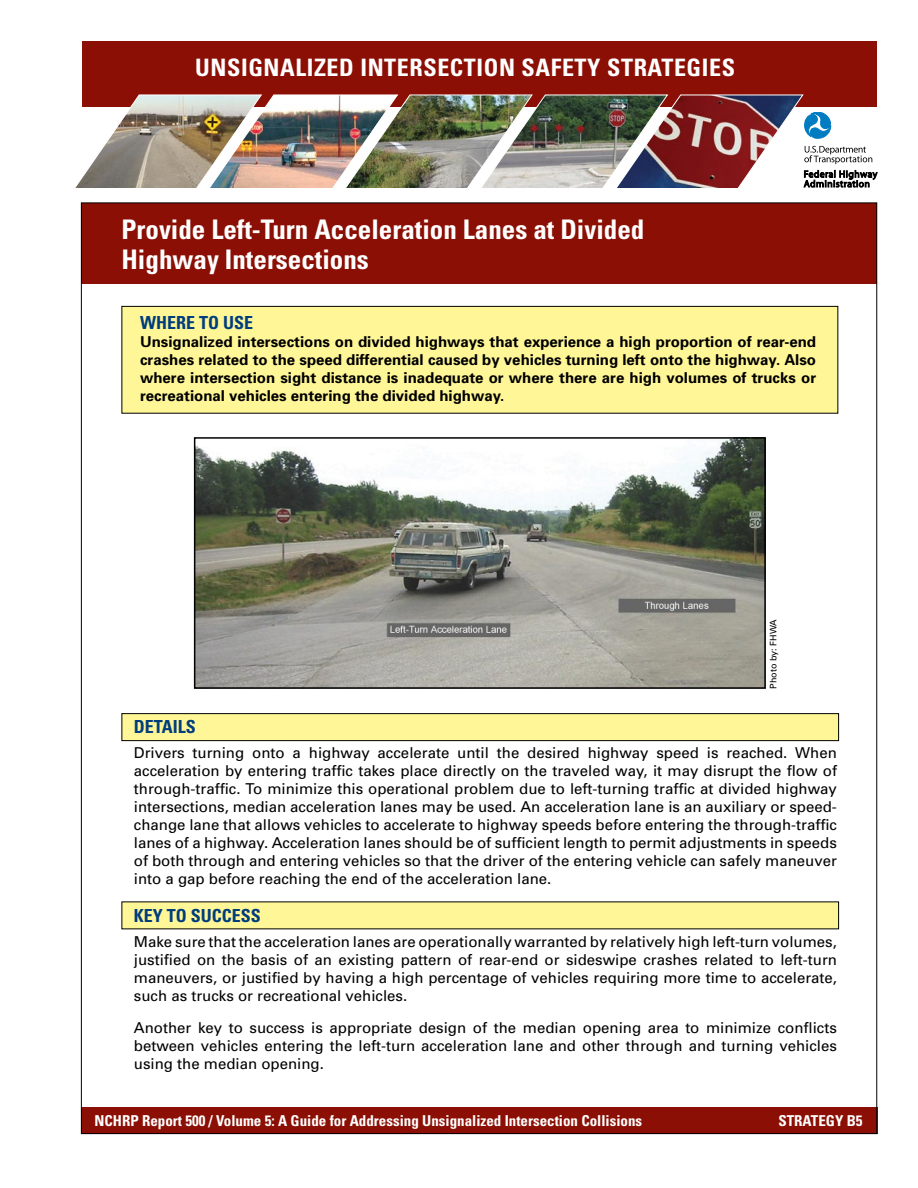
<style>
.page{position:relative;width:918px;height:1188px;background:#fff}
.page>*{position:absolute;margin:0;border:0;box-sizing:border-box;transform-origin:0 0}
.t1{font:700 condensed 27px/30px "Univers";color:#fff}
.t2{font:700 condensed 24px "Univers";letter-spacing:.025em;color:#fff}
.t3{font:700 condensed 18px "Univers";color:#003d7d}
.t4{font:15px/18px "Univers";color:#000;text-align:justify}
.t5{font:700 15px/18px "Univers";color:#000;text-align:justify}
.t6{font:700 condensed 15px "Univers";color:#fff}
.t7{font:9px "Univers";color:#000}
</style>
<div class="page">
<div style="left:122px;top:902px;width:717px;height:27px;background:#fff797"></div>
<div style="left:81px;top:1107px;width:797px;height:27px;background:#8b0f04"></div>
<div style="left:122px;top:714px;width:717px;height:27px;background:#fff797"></div>
<div style="left:122px;top:713px;width:717px;height:28px;border:1px solid #000"></div>
<div style="left:122px;top:306px;width:716px;height:107px;background:#fff797"></div>
<div style="left:122px;top:306px;width:716px;height:108px;border:1px solid #000"></div>
<div style="left:81px;top:203px;width:796px;height:81px;background:#8b0f04"></div>
<img style="left:197px;top:440px;width:566px;height:246px">
<div style="left:194px;top:437px;width:572px;height:252px;border:2px solid #000"></div>
<div style="left:82px;top:41px;width:795px;height:66px;background:#8b0f04"></div>
<img style="left:75px;top:94px;width:803px;height:94px">
<h2 class="t2" style="left:195px;top:53px;width:541px">UNSIGNALIZED INTERSECTION SAFETY STRATEGIES</h2>
<h1 class="t1" style="left:122px;top:214px;width:524px">Provide Left-Turn Acceleration Lanes at Divided<br>Highway Intersections</h1>
<p class="t3" style="left:140px;top:311px;width:115px">WHERE TO USE</p>
<p class="t5" style="left:140px;top:332px;width:678px">Unsignalized intersections on divided highways that experience a high proportion of rear-end crashes related to the speed differential caused by vehicles turning left onto the highway. Also where intersection sight distance is inadequate or where there are high volumes of trucks or recreational vehicles entering the divided highway.</p>
<p class="t7" style="left:768px;top:689px;width:71px;rotate:-90deg">Photo by: FHWA</p>
<p class="t3" style="left:134px;top:716px;width:63px">DETAILS</p>
<p class="t4" style="left:134px;top:744px;width:705px">Drivers turning onto a highway accelerate until the desired highway speed is reached. When acceleration by entering traffic takes place directly on the traveled way, it may disrupt the flow of through-traffic. To minimize this operational problem due to left-turning traffic at divided highway intersections, median acceleration lanes may be used. An acceleration lane is an auxiliary or speed&shy;change lane that allows vehicles to accelerate to highway speeds before entering the through-traffic lanes of a highway. Acceleration lanes should be of sufficient length to permit adjustments in speeds of both through and entering vehicles so that the driver of the entering vehicle can safely maneuver into a gap before reaching the end of the acceleration lane.</p>
<p class="t3" style="left:134px;top:905px;width:129px">KEY TO SUCCESS</p>
<p class="t4" style="left:134px;top:933px;width:705px">Make sure that the acceleration lanes are operationally warranted by relatively high left-turn volumes, justified on the basis of an existing pattern of rear-end or sideswipe crashes related to left-turn maneuvers, or justified by having a high percentage of vehicles requiring more time to accelerate, such as trucks or recreational vehicles.</p>
<p class="t4" style="left:134px;top:1019px;width:705px">Another key to success is appropriate design of the median opening area to minimize conflicts between vehicles entering the left-turn acceleration lane and other through and turning vehicles using the median opening.</p>
<p class="t6" style="left:94px;top:1111px;width:549px">NCHRP Report 500 / Volume 5: A Guide for Addressing Unsignalized Intersection Collisions</p>
<p class="t6" style="left:778px;top:1111px;width:86px">STRATEGY B5</p>
</div>
